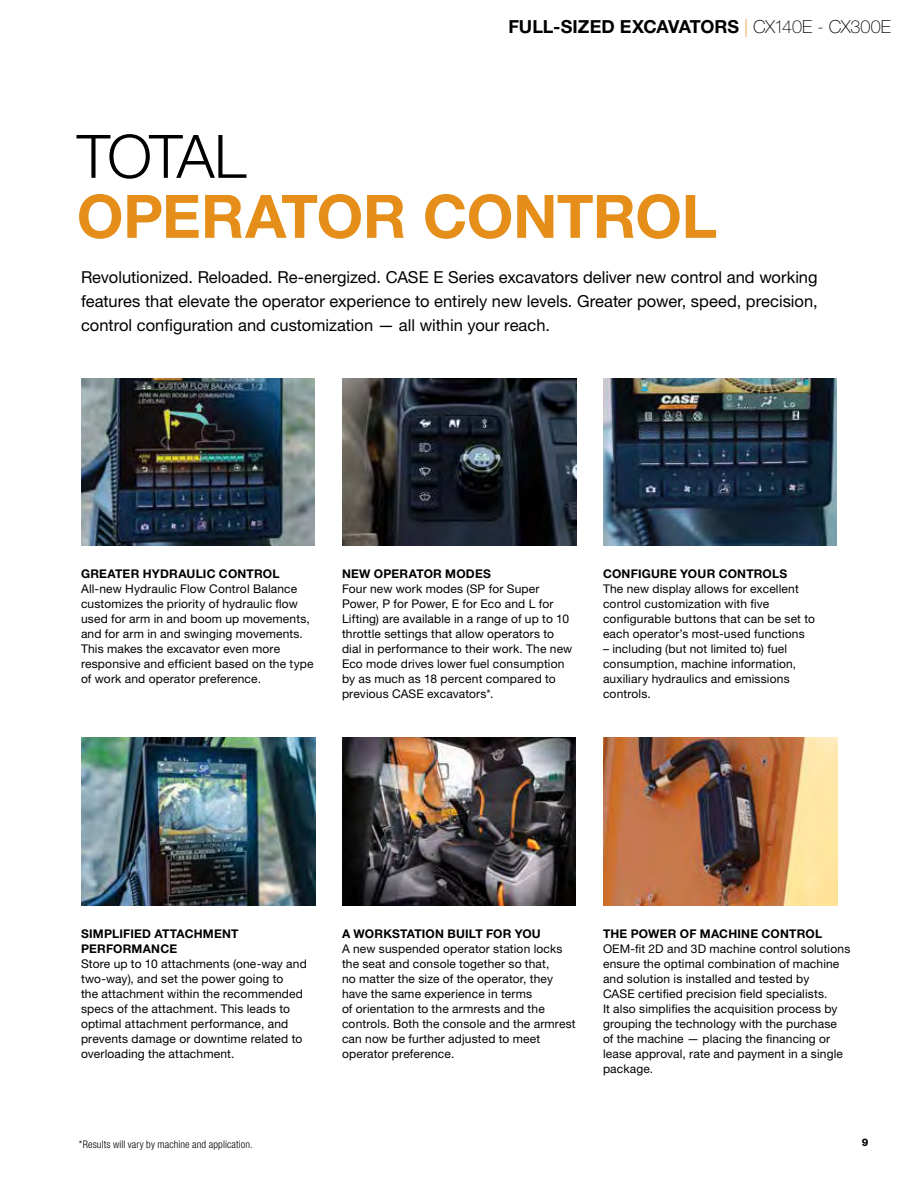
<style>
.page{position:relative;width:918px;height:1188px;background:#fff}
.page>*{position:absolute;margin:0;border:0;box-sizing:border-box;transform-origin:0 0}
.t1{font:700 60px "Helvetica Neue LT Std";letter-spacing:-.01em;color:#e58e1a}
.t2{font:300 60px "Helvetica Neue LT Std";letter-spacing:-.045em;color:#000}
.t3{font:700 18px "Helvetica Neue LT Std";color:#000}
.t4{font:16.5px/24px "Helvetica Neue LT Std";color:#000;text-align:justify}
.t5{font:12px/15px "Helvetica Neue LT Std";letter-spacing:.015em;color:#000}
.t6{font:700 12px/15px "Helvetica Neue LT Std";letter-spacing:.02em;color:#000}
.t7{font:300 condensed 10.5px "Helvetica Neue LT Pro";letter-spacing:.01em;color:#000}
.t8{font:800 10.5px "Helvetica Neue LT Std";color:#000}
.s1{font-weight:100;color:#e58e1a}
.s2{font-weight:100}
</style>
<div class="page">
<img style="left:81px;top:737px;width:234px;height:168px">
<img style="left:81px;top:378px;width:234px;height:168px">
<img style="left:603px;top:378px;width:234px;height:168px">
<img style="left:342px;top:378px;width:234px;height:168px">
<img style="left:342px;top:737px;width:234px;height:168px">
<img style="left:603px;top:737px;width:234px;height:168px">
<h2 class="t3" style="left:508px;top:15px;width:384px">FULL-SIZED EXCAVATORS <span class="s1">|</span> <span class="s2">CX140E - CX300E</span></h2>
<h1 class="t2" style="left:77px;top:120px;width:171px">TOTAL</h1>
<h1 class="t1" style="left:77px;top:179px;width:642px">OPERATOR CONTROL</h1>
<p class="t4" style="left:81px;top:265px;width:738px">Revolutionized. Reloaded. Re-energized. CASE E Series excavators deliver new control and working features that elevate the operator experience to entirely new levels. Greater power, speed, precision, control configuration and customization — all within your reach.</p>
<p class="t6" style="left:81px;top:566px;width:200px">GREATER HYDRAULIC CONTROL</p>
<p class="t5" style="left:81px;top:581px;width:234px">All-new Hydraulic Flow Control Balance customizes the priority of hydraulic flow used for arm in and boom up movements, and for arm in and swinging movements.<br>This makes the excavator even more responsive and efficient based on the type of work and operator preference.</p>
<p class="t6" style="left:342px;top:566px;width:150px">NEW OPERATOR MODES</p>
<p class="t5" style="left:342px;top:581px;width:232px">Four new work modes (SP for Super Power, P for Power, E for Eco and L for Lifting) are available in a range of up to 10 throttle settings that allow operators to dial in performance to their work. The new Eco mode drives lower fuel consumption by as much as 18 percent compared to previous CASE excavators*.</p>
<p class="t6" style="left:603px;top:566px;width:186px">CONFIGURE YOUR CONTROLS</p>
<p class="t5" style="left:603px;top:581px;width:214px">The new display allows for excellent control customization with five configurable buttons that can be set to each operator’s most-used functions</p>
<p class="t5" style="left:603px;top:641px;width:195px">– including (but not limited to) fuel consumption, machine information, auxiliary hydraulics and emissions controls.</p>
<p class="t6" style="left:81px;top:926px;width:159px">SIMPLIFIED ATTACHMENT<br>PERFORMANCE</p>
<p class="t5" style="left:81px;top:956px;width:227px">Store up to 10 attachments (one-way and two-way), and set the power going to<br>the attachment within the recommended specs of the attachment. This leads to optimal attachment performance, and prevents damage or downtime related to overloading the attachment.</p>
<p class="t7" style="left:79px;top:1138px;width:175px">*Results will vary by machine and application.</p>
<p class="t6" style="left:342px;top:926px;width:200px">A WORKSTATION BUILT FOR YOU</p>
<p class="t5" style="left:342px;top:941px;width:235px">A new suspended operator station locks the seat and console together so that,<br>no matter the size of the operator, they have the same experience in terms<br>of orientation to the armrests and the controls. Both the console and the armrest can now be further adjusted to meet operator preference.</p>
<p class="t6" style="left:603px;top:926px;width:221px">THE POWER OF MACHINE CONTROL</p>
<p class="t5" style="left:603px;top:941px;width:249px">OEM-fit 2D and 3D machine control solutions ensure the optimal combination of machine and solution is installed and tested by<br>CASE certified precision field specialists.<br>It also simplifies the acquisition process by grouping the technology with the purchase of the machine — placing the financing or lease approval, rate and payment in a single package.</p>
<p class="t8" style="left:862px;top:1136px;width:8px">9</p>
</div>
